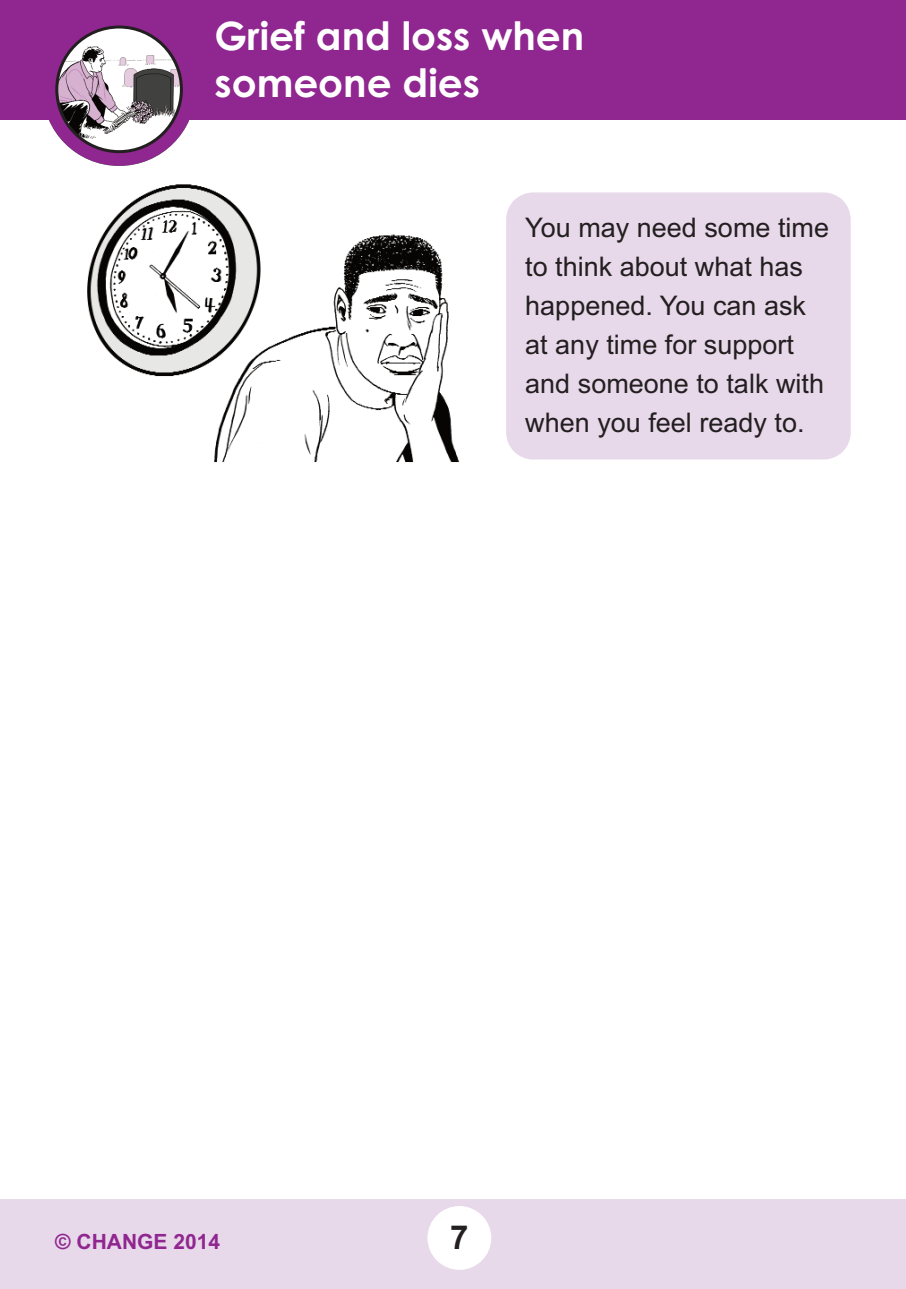
<style>
.page{position:relative;width:906px;height:1289px;background:#fff}
.page>*{position:absolute;margin:0;border:0;box-sizing:border-box;transform-origin:0 0}
.t1{font:700 39px/46.8px "Century Gothic";color:#fff}
.t2{font:700 33px "Arial";color:#231f20}
.t3{font:27px/39px "Arial";color:#231f20}
.t4{font:700 21px "Arial";color:#90268f}
</style>
<div class="page">
<div style="left:0;top:1199px;width:906px;height:89px;background:#e7d8ea"></div>
<div style="left:427px;top:1205px;width:64px;height:64px;background:#fff;border-radius:50%"></div>
<div style="left:506px;top:192px;width:344px;height:267px;background:#e7d8ea"></div>
<img style="left:87px;top:184px;width:373px;height:279px">
<div style="left:0;top:0;width:906px;height:119px;background:#90268f"></div>
<div style="left:43px;top:13px;width:153px;height:153px;background:#90268f;border-radius:50%"></div>
<svg style="left:55px;top:26px;width:128px;height:127px"></svg>
<h1 class="t1" style="left:214px;top:13px;width:371px">Grief and loss when someone dies</h1>
<p class="t3" style="left:525px;top:208px;width:305px">You may need some time to think about what has happened. You can ask at any time for support and someone to talk with when you feel ready to.</p>
<p class="t4" style="left:55px;top:1229px;width:166px">© CHANGE 2014</p>
<p class="t2" style="left:450px;top:1218px;width:20px">7</p>
</div>
